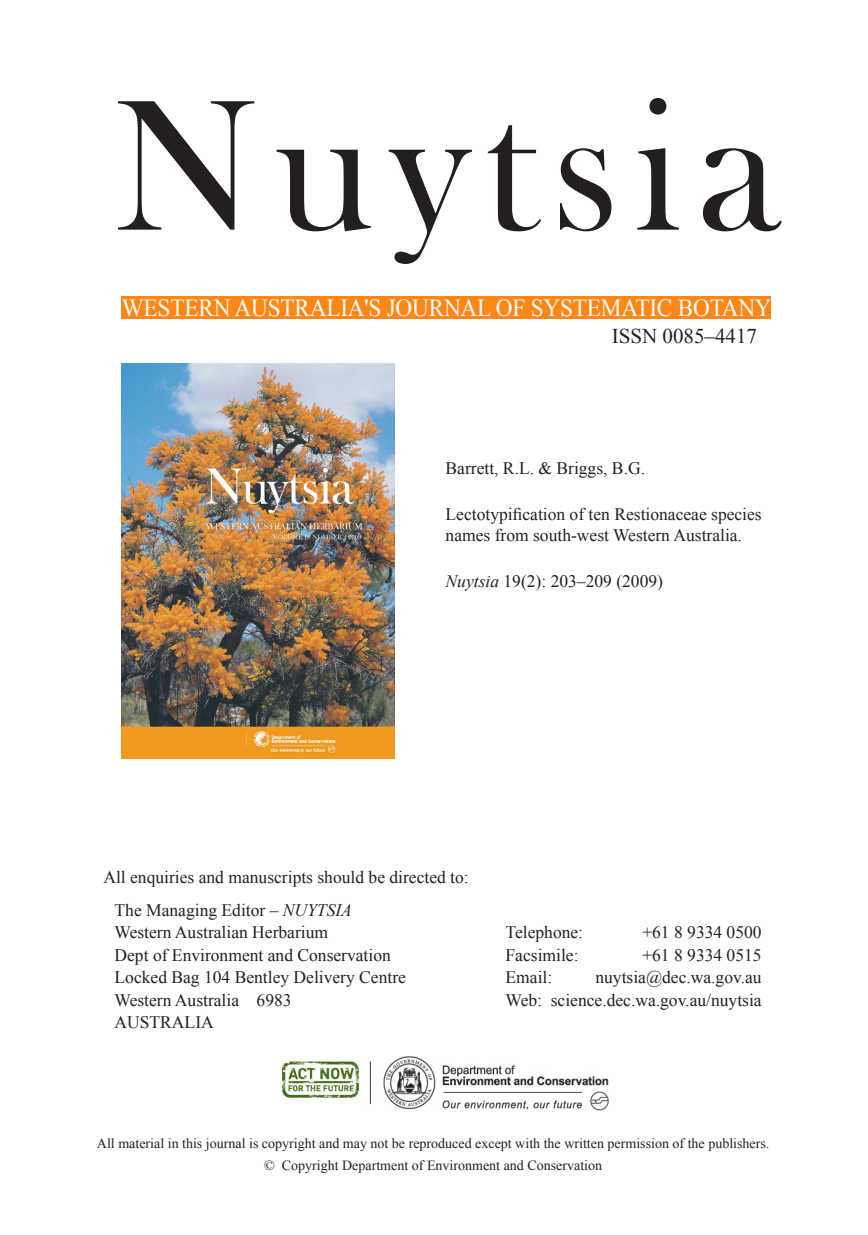
<style>
.page{position:relative;width:868px;height:1235px;background:#fff}
.page>*{position:absolute;margin:0;border:0;box-sizing:border-box;transform-origin:0 0}
.nReferences{font:192.5px "Bask Old Face";letter-spacing:.08em;color:#231f20}
.nReferences-2{font:24.5px "Times New Roman";letter-spacing:-.01em;color:#fffcff;scale:.95 1}
.nReferences-3{font:21px "Times New Roman";color:#231f20}
.nReferences-4{font:17.5px "Times New Roman";color:#231f20}
.nBody{font:17.5px/21px "Times New Roman";color:#231f20}
.nReferences-5{font:14px "Times New Roman";color:#231f20}
.s1{font-style:italic}
</style>
<div class="page">
<div style="left:122px;top:296px;width:648px;height:23px;background:#ff8716"></div>
<img style="left:121px;top:364px;width:273px;height:394px">
<img style="left:383px;top:1056px;width:225px;height:54px">
<img style="left:282px;top:1061px;width:88px;height:43px">
<p class="nReferences" style="left:113px;top:60px;width:667px">Nuytsia</p>
<p class="nReferences-2" style="left:122px;top:291px;width:685px">WESTERN AUSTRALIA'S JOURNAL OF SYSTEMATIC BOTANY</p>
<p class="nReferences-3" style="left:611px;top:322px;width:147px">ISSN 0085–4417</p>
<p class="nBody" style="left:445px;top:457px;width:201px">Barrett, R.L. &amp; Briggs, B.G.</p>
<p class="nBody" style="left:445px;top:503px;width:317px">Lectotypification of ten Restionaceae species names from south-west Western Australia.</p>
<p class="nBody" style="left:445px;top:570px;width:219px"><span class="s1">Nuytsia</span> 19(2): 203–209 (2009)</p>
<p class="nReferences-4" style="left:103px;top:865px;width:367px">All enquiries and manuscripts should be directed to:</p>
<p class="nReferences-4" style="left:114px;top:898px;width:239px">The Managing Editor – <span class="s1">NUYTSIA</span></p>
<p class="nReferences-4" style="left:114px;top:920px;width:215px">Western Australian Herbarium</p>
<p class="nReferences-4" style="left:114px;top:943px;width:278px">Dept of Environment and Conservation</p>
<p class="nReferences-4" style="left:114px;top:965px;width:293px">Locked Bag 104 Bentley Delivery Centre</p>
<p class="nReferences-4" style="left:114px;top:988px;width:178px">Western Australia 6983</p>
<p class="nReferences-4" style="left:114px;top:1010px;width:101px">AUSTRALIA</p>
<p class="nReferences-4" style="left:505px;top:920px;width:79px">Telephone:</p>
<p class="nReferences-4" style="left:642px;top:920px;width:121px">+61 8 9334 0500</p>
<p class="nReferences-4" style="left:505px;top:943px;width:74px">Facsimile:</p>
<p class="nReferences-4" style="left:642px;top:943px;width:121px">+61 8 9334 0515</p>
<p class="nReferences-4" style="left:505px;top:965px;width:48px">Email:</p>
<p class="nReferences-4" style="left:595px;top:965px;width:168px">nuytsia@dec.wa.gov.au</p>
<p class="nReferences-4" style="left:505px;top:988px;width:257px">Web: science.dec.wa.gov.au/nuytsia</p>
<p class="nReferences-5" style="left:97px;top:1134px;width:673px">All material in this journal is copyright and may not be reproduced except with the written permission of the publishers.</p>
<p class="nReferences-5" style="left:264px;top:1155px;width:339px">© Copyright Department of Environment and Conservation</p>
</div>
